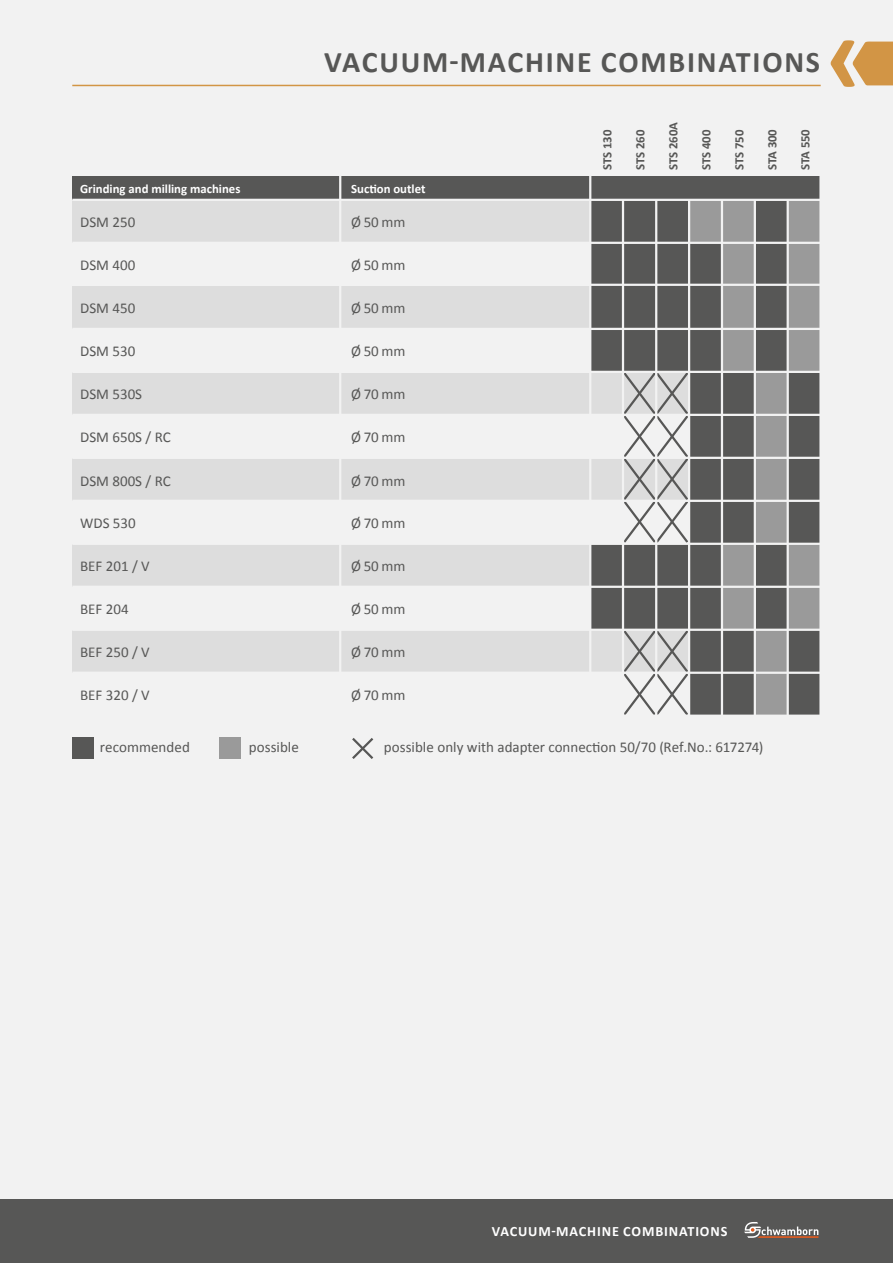
<style>
.page{position:relative;width:893px;height:1263px;background:#fff}
.page>*{position:absolute;margin:0;border:0;box-sizing:border-box;transform-origin:0 0}
.t1{font:700 30px "Calibri";letter-spacing:.06em;color:#575756}
.t2{font:15px "Calibri";color:#575756}
.t3{font:700 14.25px "Calibri";letter-spacing:.06em;color:#fff}
.t4{font:700 12.75px "Calibri";color:#575756}
.t5{font:700 12.75px "Calibri";color:#fff}
</style>
<div class="page">
<div style="left:0;top:0;width:893px;height:1199px;background:#f2f2f2"></div>
<div style="left:0;top:1199px;width:893px;height:64px;background:#575756"></div>
<svg style="left:744px;top:1222px;width:74px;height:16px"></svg>
<div style="left:72px;top:200px;width:749px;height:43px;background:#ddd"></div>
<div style="left:72px;top:286px;width:749px;height:43px;background:#ddd"></div>
<div style="left:72px;top:372px;width:749px;height:43px;background:#ddd"></div>
<div style="left:72px;top:458px;width:749px;height:43px;background:#ddd"></div>
<svg style="left:624px;top:373px;width:64px;height:170px"></svg>
<div style="left:72px;top:544px;width:749px;height:43px;background:#ddd"></div>
<div style="left:72px;top:630px;width:749px;height:43px;background:#ddd"></div>
<svg style="left:624px;top:631px;width:64px;height:84px"></svg>
<div style="left:590px;top:200px;width:33px;height:43px;background:#575756"></div>
<div style="left:591px;top:243px;width:32px;height:43px;background:#575756"></div>
<div style="left:591px;top:286px;width:32px;height:43px;background:#575756"></div>
<div style="left:591px;top:329px;width:32px;height:43px;background:#575756"></div>
<div style="left:591px;top:544px;width:32px;height:43px;background:#575756"></div>
<div style="left:591px;top:587px;width:32px;height:43px;background:#575756"></div>
<div style="left:623px;top:200px;width:33px;height:43px;background:#575756"></div>
<div style="left:656px;top:200px;width:33px;height:43px;background:#575756"></div>
<div style="left:623px;top:243px;width:33px;height:43px;background:#575756"></div>
<div style="left:656px;top:243px;width:33px;height:43px;background:#575756"></div>
<div style="left:623px;top:286px;width:33px;height:43px;background:#575756"></div>
<div style="left:656px;top:286px;width:33px;height:43px;background:#575756"></div>
<div style="left:623px;top:329px;width:33px;height:43px;background:#575756"></div>
<div style="left:656px;top:329px;width:33px;height:43px;background:#575756"></div>
<div style="left:623px;top:544px;width:33px;height:43px;background:#575756"></div>
<div style="left:656px;top:544px;width:33px;height:43px;background:#575756"></div>
<div style="left:623px;top:587px;width:33px;height:43px;background:#575756"></div>
<div style="left:656px;top:587px;width:33px;height:43px;background:#575756"></div>
<div style="left:722px;top:200px;width:33px;height:43px;background:#9a9a9a"></div>
<div style="left:722px;top:243px;width:33px;height:43px;background:#9a9a9a"></div>
<div style="left:722px;top:286px;width:33px;height:43px;background:#9a9a9a"></div>
<div style="left:722px;top:329px;width:33px;height:43px;background:#9a9a9a"></div>
<div style="left:722px;top:372px;width:33px;height:43px;background:#575756"></div>
<div style="left:722px;top:415px;width:33px;height:43px;background:#575756"></div>
<div style="left:722px;top:458px;width:33px;height:43px;background:#575756"></div>
<div style="left:722px;top:500px;width:33px;height:43px;background:#575756"></div>
<div style="left:722px;top:630px;width:33px;height:43px;background:#575756"></div>
<div style="left:722px;top:673px;width:33px;height:43px;background:#575756"></div>
<div style="left:722px;top:544px;width:33px;height:43px;background:#9a9a9a"></div>
<div style="left:722px;top:587px;width:33px;height:43px;background:#9a9a9a"></div>
<div style="left:689px;top:200px;width:33px;height:43px;background:#9a9a9a"></div>
<div style="left:689px;top:243px;width:33px;height:43px;background:#575756"></div>
<div style="left:689px;top:286px;width:33px;height:43px;background:#575756"></div>
<div style="left:689px;top:329px;width:33px;height:43px;background:#575756"></div>
<div style="left:689px;top:372px;width:33px;height:43px;background:#575756"></div>
<div style="left:689px;top:415px;width:33px;height:43px;background:#575756"></div>
<div style="left:689px;top:458px;width:33px;height:43px;background:#575756"></div>
<div style="left:689px;top:500px;width:33px;height:43px;background:#575756"></div>
<div style="left:689px;top:630px;width:33px;height:43px;background:#575756"></div>
<div style="left:689px;top:673px;width:33px;height:43px;background:#575756"></div>
<div style="left:689px;top:544px;width:33px;height:43px;background:#575756"></div>
<div style="left:689px;top:587px;width:33px;height:43px;background:#575756"></div>
<div style="left:755px;top:200px;width:33px;height:43px;background:#575756"></div>
<div style="left:755px;top:243px;width:33px;height:43px;background:#575756"></div>
<div style="left:755px;top:286px;width:33px;height:43px;background:#575756"></div>
<div style="left:755px;top:329px;width:33px;height:43px;background:#575756"></div>
<div style="left:788px;top:372px;width:32px;height:43px;background:#575756"></div>
<div style="left:788px;top:415px;width:32px;height:43px;background:#575756"></div>
<div style="left:788px;top:457px;width:32px;height:43px;background:#575756"></div>
<div style="left:788px;top:500px;width:32px;height:43px;background:#575756"></div>
<div style="left:788px;top:630px;width:32px;height:43px;background:#575756"></div>
<div style="left:788px;top:673px;width:32px;height:43px;background:#575756"></div>
<div style="left:756px;top:544px;width:33px;height:43px;background:#575756"></div>
<div style="left:756px;top:587px;width:33px;height:43px;background:#575756"></div>
<div style="left:788px;top:200px;width:33px;height:43px;background:#9a9a9a"></div>
<div style="left:788px;top:243px;width:33px;height:43px;background:#9a9a9a"></div>
<div style="left:788px;top:286px;width:33px;height:43px;background:#9a9a9a"></div>
<div style="left:788px;top:329px;width:33px;height:43px;background:#9a9a9a"></div>
<div style="left:755px;top:372px;width:33px;height:43px;background:#9a9a9a"></div>
<div style="left:755px;top:415px;width:33px;height:43px;background:#9a9a9a"></div>
<div style="left:755px;top:458px;width:33px;height:43px;background:#9a9a9a"></div>
<div style="left:755px;top:500px;width:33px;height:43px;background:#9a9a9a"></div>
<div style="left:755px;top:630px;width:33px;height:43px;background:#9a9a9a"></div>
<div style="left:755px;top:673px;width:33px;height:43px;background:#9a9a9a"></div>
<div style="left:788px;top:544px;width:33px;height:43px;background:#9a9a9a"></div>
<div style="left:788px;top:587px;width:33px;height:43px;background:#9a9a9a"></div>
<hr style="left:72px;top:284px;width:749px;height:2px;background:#f2f2f2">
<hr style="left:72px;top:328px;width:749px;height:2px;background:#f2f2f2">
<hr style="left:72px;top:371px;width:749px;height:2px;background:#f2f2f2">
<hr style="left:72px;top:414px;width:749px;height:2px;background:#f2f2f2">
<hr style="left:72px;top:457px;width:749px;height:2px;background:#f2f2f2">
<hr style="left:72px;top:500px;width:749px;height:2px;background:#f2f2f2">
<hr style="left:72px;top:543px;width:749px;height:2px;background:#f2f2f2">
<hr style="left:72px;top:586px;width:749px;height:2px;background:#f2f2f2">
<hr style="left:72px;top:629px;width:749px;height:2px;background:#f2f2f2">
<hr style="left:72px;top:672px;width:749px;height:2px;background:#f2f2f2">
<hr style="left:72px;top:715px;width:749px;height:2px;background:#f2f2f2">
<hr style="left:72px;top:242px;width:749px;height:2px;background:#f2f2f2">
<hr style="left:721px;top:146px;width:2px;height:570px;background:#f2f2f2">
<hr style="left:688px;top:146px;width:2px;height:570px;background:#f2f2f2">
<hr style="left:655px;top:146px;width:2px;height:570px;background:#f2f2f2">
<hr style="left:622px;top:146px;width:2px;height:570px;background:#f2f2f2">
<hr style="left:787px;top:146px;width:2px;height:570px;background:#f2f2f2">
<hr style="left:754px;top:146px;width:2px;height:570px;background:#f2f2f2">
<div style="left:72px;top:176px;width:749px;height:24px;background:#575756"></div>
<hr style="left:72px;top:199px;width:749px;height:2px;background:#f2f2f2">
<hr style="left:589px;top:146px;width:2px;height:570px;background:#f2f2f2">
<hr style="left:339px;top:146px;width:2px;height:570px;background:#f2f2f2">
<hr style="left:819px;top:146px;width:3px;height:571px;background:#f2f2f2">
<hr style="left:72px;top:85px;width:749px;height:1px;background:#d29545">
<svg style="left:831px;top:40px;width:62px;height:47px"></svg>
<svg style="left:352px;top:738px;width:22px;height:21px"></svg>
<div style="left:72px;top:738px;width:22px;height:21px;background:#575756"></div>
<div style="left:220px;top:738px;width:21px;height:21px;background:#9a9a9a"></div>
<h1 class="t1" style="left:324px;top:43px;width:497px">VACUUM-MACHINE COMBINATIONS</h1>
<p class="t5" style="left:80px;top:180px;width:162px">Grinding and milling machines</p>
<p class="t5" style="left:351px;top:180px;width:76px">Suction outlet</p>
<p class="t2" style="left:80px;top:212px;width:57px">DSM 250</p>
<p class="t2" style="left:80px;top:255px;width:57px">DSM 400</p>
<p class="t2" style="left:80px;top:299px;width:57px">DSM 450</p>
<p class="t2" style="left:80px;top:342px;width:57px">DSM 530</p>
<p class="t2" style="left:80px;top:384px;width:64px">DSM 530S</p>
<p class="t2" style="left:80px;top:427px;width:92px">DSM 650S / RC</p>
<p class="t2" style="left:80px;top:472px;width:92px">DSM 800S / RC</p>
<p class="t2" style="left:80px;top:513px;width:57px">WDS 530</p>
<p class="t2" style="left:80px;top:556px;width:71px">BEF 201 / V</p>
<p class="t2" style="left:80px;top:599px;width:50px">BEF 204</p>
<p class="t2" style="left:80px;top:642px;width:71px">BEF 250 / V</p>
<p class="t2" style="left:80px;top:685px;width:71px">BEF 320 / V</p>
<p class="t2" style="left:351px;top:212px;width:56px">Ø 50 mm</p>
<p class="t2" style="left:351px;top:255px;width:56px">Ø 50 mm</p>
<p class="t2" style="left:351px;top:299px;width:56px">Ø 50 mm</p>
<p class="t2" style="left:351px;top:342px;width:56px">Ø 50 mm</p>
<p class="t2" style="left:351px;top:384px;width:56px">Ø 70 mm</p>
<p class="t2" style="left:351px;top:427px;width:56px">Ø 70 mm</p>
<p class="t2" style="left:351px;top:472px;width:56px">Ø 70 mm</p>
<p class="t2" style="left:351px;top:513px;width:56px">Ø 70 mm</p>
<p class="t2" style="left:351px;top:556px;width:56px">Ø 50 mm</p>
<p class="t2" style="left:351px;top:599px;width:56px">Ø 50 mm</p>
<p class="t2" style="left:351px;top:642px;width:56px">Ø 70 mm</p>
<p class="t2" style="left:351px;top:685px;width:56px">Ø 70 mm</p>
<p class="t4" style="left:599px;top:170px;width:42px;rotate:-90deg">STS 130</p>
<p class="t4" style="left:632px;top:170px;width:42px;rotate:-90deg">STS 260</p>
<p class="t4" style="left:665px;top:170px;width:50px;rotate:-90deg">STS 260A</p>
<p class="t4" style="left:698px;top:170px;width:42px;rotate:-90deg">STS 400</p>
<p class="t4" style="left:731px;top:170px;width:42px;rotate:-90deg">STS 750</p>
<p class="t4" style="left:764px;top:170px;width:43px;rotate:-90deg">STA 300</p>
<p class="t4" style="left:797px;top:170px;width:43px;rotate:-90deg">STA 550</p>
<p class="t2" style="left:100px;top:738px;width:92px">recommended</p>
<p class="t2" style="left:249px;top:738px;width:52px">possible</p>
<p class="t2" style="left:384px;top:738px;width:381px">possible only with adapter connection 50/70 (Ref.No.: 617274)</p>
<p class="t3" style="left:492px;top:1222px;width:237px">VACUUM-MACHINE COMBINATIONS</p>
</div>
